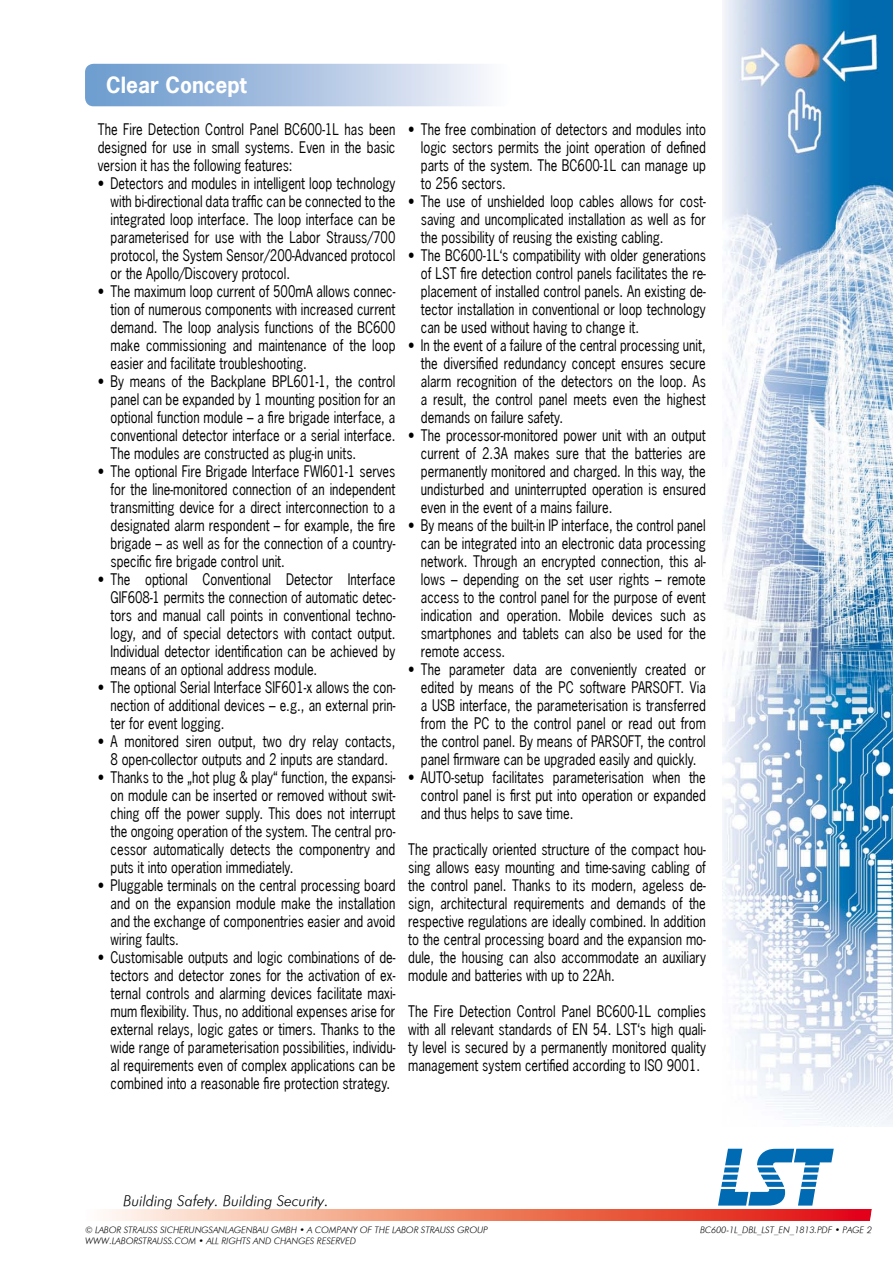
<style>
.page{position:relative;width:893px;height:1263px;background:#fff}
.page>*{position:absolute;margin:0;border:0;box-sizing:border-box;transform-origin:0 0}
.t1{font:84px "Logos";color:#006ab3}
.t2{font:700 21px "News Gothic";color:#fff}
.t3{font:15px/18px "News Gothic";color:#000;text-align:justify;scale:.86 1}
.t4{font:15px "Futura Light LST";color:#000}
.t5{font:9px/10.8px "Futura Light LST";color:#000}
</style>
<div class="page">
<img style="left:723px;top:0;width:170px;height:1127px">
<svg style="left:106px;top:1210px;width:757px;height:10px;background:#ee806c"></svg>
<svg style="left:863px;top:1209px;width:9px;height:12px"></svg>
<svg style="left:85px;top:64px;width:402px;height:42px;background:#aac3e2"></svg>
<h2 class="t2" style="left:106px;top:71px;width:142px">Clear Concept</h2>
<p class="t3" style="left:98px;top:120px;width:348px">The Fire Detection Control Panel BC600-1L has been designed for use in small systems. Even in the basic version it has the following features:</p>
<p class="t3" style="left:111px;top:174px;width:333px;text-indent:-13px">• Detectors and modules in intelligent loop technology with bi-directional data traffic can be connected to the integrated loop interface. The loop interface can be parameterised for use with the Labor Strauss/700 protocol, the System Sensor/200-Advanced protocol or the Apollo/Discovery protocol.</p>
<p class="t3" style="left:111px;top:282px;width:333px;text-indent:-13px">• The maximum loop current of 500mA allows connec&shy;tion of numerous components with increased current demand. The loop analysis functions of the BC600 make commissioning and maintenance of the loop easier and facilitate troubleshooting.</p>
<p class="t3" style="left:111px;top:372px;width:333px;text-indent:-13px">• By means of the Backplane BPL601-1, the control panel can be expanded by 1 mounting position for an optional function module – a fire brigade interface, a conventional detector interface or a serial interface.<br>The modules are constructed as plug-in units.</p>
<p class="t3" style="left:111px;top:462px;width:333px;text-indent:-13px">• The optional Fire Brigade Interface FWI601-1 serves for the line-monitored connection of an independent transmitting device for a direct interconnection to a designated alarm respondent – for example, the fire brigade – as well as for the connection of a country&shy;specific fire brigade control unit.</p>
<p class="t3" style="left:111px;top:570px;width:333px;text-indent:-13px">• The optional Conventional Detector Interface GIF608‑1 permits the connection of automatic detec&shy;tors and manual call points in conventional techno&shy;logy, and of special detectors with contact output.<br>Individual detector identification can be achieved by means of an optional address module.</p>
<p class="t3" style="left:111px;top:678px;width:333px;text-indent:-13px">• The optional Serial Interface SIF601-x allows the con&shy;nection of additional devices – e.g., an external prin&shy;ter for event logging.</p>
<p class="t3" style="left:98px;top:732px;width:348px;text-align:center">• A monitored siren output, two dry relay contacts,<br>8 open-collector outputs and 2 inputs are standard.</p>
<p class="t3" style="left:111px;top:768px;width:333px;text-indent:-13px">• Thanks to the „hot plug &amp; play“ function, the expansi&shy;on module can be inserted or removed without swit&shy;ching off the power supply. This does not interrupt the ongoing operation of the system. The central pro&shy;cessor automatically detects the componentry and puts it into operation immediately.</p>
<p class="t3" style="left:111px;top:876px;width:333px;text-indent:-13px">• Pluggable terminals on the central processing board and on the expansion module make the installation and the exchange of componentries easier and avoid wiring faults.</p>
<p class="t3" style="left:111px;top:948px;width:333px;text-indent:-13px">• Customisable outputs and logic combinations of de&shy;tectors and detector zones for the activation of ex&shy;ternal controls and alarming devices facilitate maxi&shy;mum flexibility. Thus, no additional expenses arise for external relays, logic gates or timers. Thanks to the wide range of parameterisation possibilities, individu&shy;al requirements even of complex applications can be combined into a reasonable fire protection strategy.</p>
<p class="t3" style="left:421px;top:120px;width:333px;text-indent:-13px">• The free combination of detectors and modules into logic sectors permits the joint operation of defined parts of the system. The BC600‑1L can manage up to 256 sectors.</p>
<p class="t3" style="left:421px;top:192px;width:333px;text-indent:-13px">• The use of unshielded loop cables allows for cost&shy;saving and uncomplicated installation as well as for the possibility of reusing the existing cabling.</p>
<p class="t3" style="left:421px;top:246px;width:333px;text-indent:-13px">• The BC600-1L‘s compatibility with older generations of LST fire detection control panels facilitates the re&shy;placement of installed control panels. An existing de&shy;tector installation in conventional or loop technology can be used without having to change it.</p>
<p class="t3" style="left:421px;top:336px;width:333px;text-indent:-13px">• In the event of a failure of the central processing unit, the diversified redundancy concept ensures secure alarm recognition of the detectors on the loop. As a result, the control panel meets even the highest demands on failure safety.</p>
<p class="t3" style="left:421px;top:426px;width:333px;text-indent:-13px">• The processor-monitored power unit with an output current of 2.3A makes sure that the batteries are permanently monitored and charged. In this way, the undisturbed and uninterrupted operation is ensured even in the event of a mains failure.</p>
<p class="t3" style="left:421px;top:516px;width:333px;text-indent:-13px">• By means of the built-in IP interface, the control panel can be integrated into an electronic data processing network. Through an encrypted connection, this al&shy;lows – depending on the set user rights – remote access to the control panel for the purpose of event indication and operation. Mobile devices such as smartphones and tablets can also be used for the remote access.</p>
<p class="t3" style="left:421px;top:660px;width:333px;text-indent:-13px">• The parameter data are conveniently created or edited by means of the PC software PARSOFT. Via a USB interface, the parameterisation is transferred from the PC to the control panel or read out from the control panel. By means of PARSOFT, the control panel firmware can be upgraded easily and quickly.</p>
<p class="t3" style="left:421px;top:768px;width:333px;text-indent:-13px">• AUTO-setup facilitates parameterisation when the control panel is first put into operation or expanded and thus helps to save time.</p>
<p class="t3" style="left:408px;top:840px;width:348px">The practically oriented structure of the compact hou&shy;sing allows easy mounting and time-saving cabling of the control panel. Thanks to its modern, ageless de&shy;sign, architectural requirements and demands of the respective regulations are ideally combined. In addition to the central processing board and the expansion mo&shy;dule, the housing can also accommodate an auxiliary module and batteries with up to 22Ah.</p>
<p class="t3" style="left:408px;top:1002px;width:348px">The Fire Detection Control Panel BC600-1L complies with all relevant standards of EN 54. LST‘s high quali&shy;ty level is secured by a permanently monitored quality management system certified according to ISO 9001.</p>
<p class="t4" style="left:123px;top:1191px;width:207px">Building Safety. Building Security.</p>
<h1 class="t1" style="left:719px;top:1138px;width:118px">A</h1>
<p class="t5" style="left:85px;top:1225px;width:404px">© LABOR STRAUSS SICHERUNGSANLAGENBAU GMBH • A COMPANY OF THE LABOR STRAUSS GROUP<br>WWW.LABORSTRAUSS.COM • ALL RIGHTS AND CHANGES RESERVED</p>
<p class="t5" style="left:700px;top:1225px;width:173px">BC600-1L_DBL_LST_EN_1813.PDF • PAGE 2</p>
</div>
